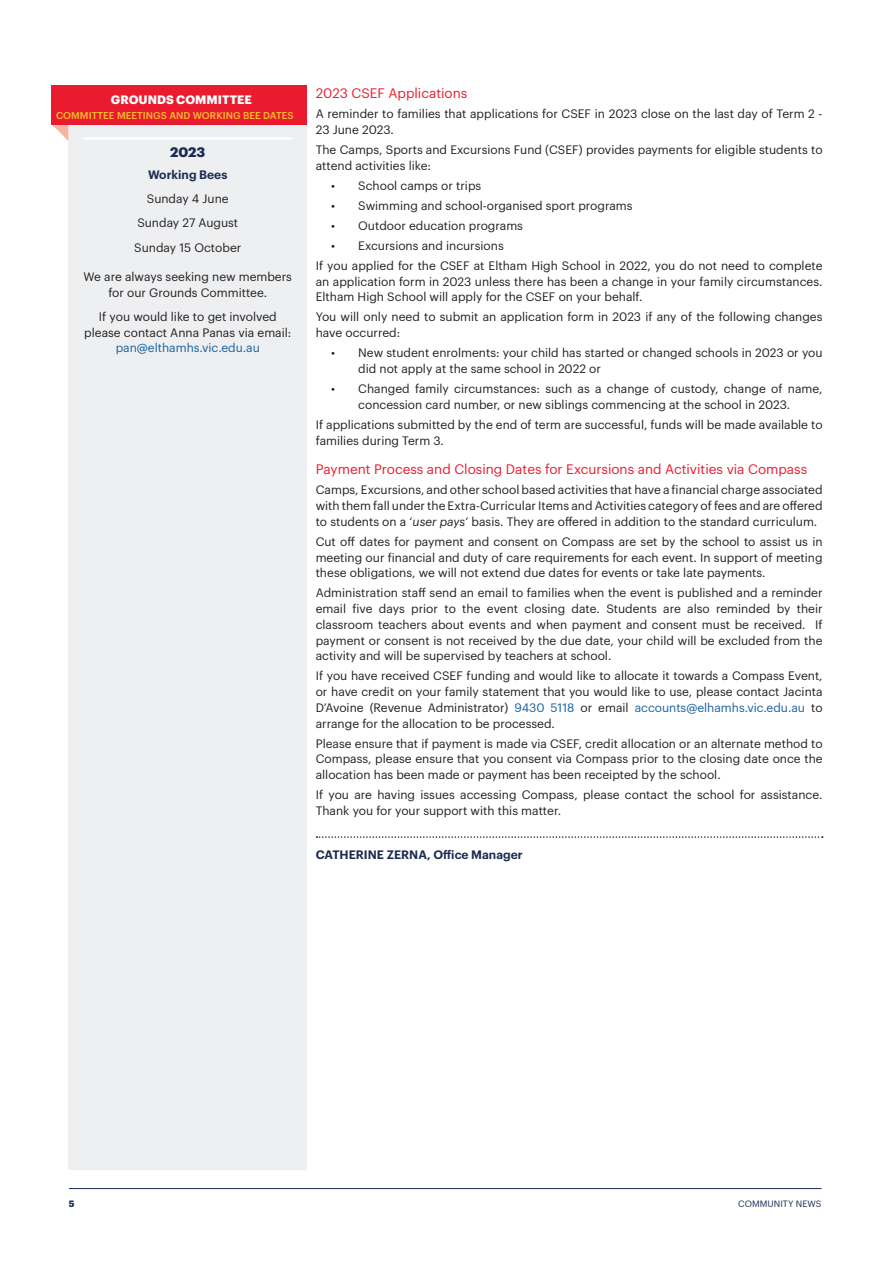
<style>
.page{position:relative;width:893px;height:1263px;background:#fff}
.page>*{position:absolute;margin:0;border:0;box-sizing:border-box;transform-origin:0 0}
.Sub_Headings{font:13.5px "Graphik";color:#ea1b2f}
.Sidebar__Date_head{font:700 13.5px "Graphik";color:#192b52}
.sub{font:12px/15.8px "Graphik";color:#231f20}
.Author_s_Name{font:600 12px "Graphik";color:#192b52}
.Sidebar__Heading{font:700 12px "Graphik";letter-spacing:.005em;color:#fff}
.Sidebar__Body_Text{font:600 12px "Graphik";color:#192b52}
.Sidebar__Sub_Headi{font:500 9.75px "Graphik";letter-spacing:.005em;color:#f9bf29}
.t1{font:9px "Graphik";letter-spacing:.005em;color:#192b52}
.t2{font:700 9px "Graphik";color:#192b52}
.s1{color:#1860a0}
.s2{font-style:italic}
</style>
<div class="page">
<hr style="left:69px;top:1188px;width:752px;height:1px;background:#192b52">
<div style="left:68px;top:85px;width:239px;height:1084px;background:#edeff0"></div>
<svg style="left:316px;top:836px;width:507px;height:2px"></svg>
<svg style="left:52px;top:124px;width:17px;height:17px"></svg>
<div style="left:52px;top:85px;width:255px;height:39px;background:#ea1b2f"></div>
<hr style="left:83px;top:137px;width:209px;height:2px;background:#fff">
<p class="Sidebar__Heading" style="left:111px;top:90px;width:142px">GROUNDS COMMITTEE</p>
<p class="Sidebar__Sub_Headi" style="left:56px;top:108px;width:239px">COMMITTEE MEETINGS AND WORKING BEE DATES</p>
<p class="Sidebar__Date_head" style="left:170px;top:141px;width:37px">2023</p>
<p class="Sidebar__Body_Text" style="left:148px;top:165px;width:81px">Working Bees</p>
<p class="sub" style="left:147px;top:190px;width:83px">Sunday 4 June</p>
<p class="sub" style="left:137px;top:214px;width:102px">Sunday 27 August</p>
<p class="sub" style="left:134px;top:239px;width:109px">Sunday 15 October</p>
<p class="sub" style="left:84px;top:268px;width:210px;text-align:center">We are always seeking new members for our Grounds Committee.</p>
<p class="sub" style="left:84px;top:308px;width:209px;text-align:center">If you would like to get involved please contact Anna Panas via email: <span class="s1">pan@elthamhs.vic.edu.au</span></p>
<p class="Sub_Headings" style="left:316px;top:83px;width:153px">2023 CSEF Applications</p>
<p class="sub" style="left:316px;top:105px;width:508px">A reminder to families that applications for CSEF in 2023 close on the last day of Term 2 -<br>23 June 2023.</p>
<p class="sub" style="left:316px;top:141px;width:508px">The Camps, Sports and Excursions Fund (CSEF) provides payments for eligible students to attend activities like:</p>
<p class="sub" style="left:331px;top:176px;width:152px">• School camps or trips</p>
<p class="sub" style="left:331px;top:196px;width:303px">• Swimming and school-organised sport programs</p>
<p class="sub" style="left:331px;top:216px;width:193px">• Outdoor education programs</p>
<p class="sub" style="left:331px;top:236px;width:174px">• Excursions and incursions</p>
<p class="sub" style="left:316px;top:256px;width:508px;text-align:justify">If you applied for the CSEF at Eltham High School in 2022, you do not need to complete an application form in 2023 unless there has been a change in your family circumstances.<br>Eltham High School will apply for the CSEF on your behalf.</p>
<p class="sub" style="left:316px;top:308px;width:508px">You will only need to submit an application form in 2023 if any of the following changes have occurred:</p>
<p class="sub" style="left:358px;top:344px;width:466px;text-indent:-27px">• New student enrolments: your child has started or changed schools in 2023 or you did not apply at the same school in 2022 or</p>
<p class="sub" style="left:331px;top:379px;width:493px;text-align:center">• Changed family circumstances: such as a change of custody, change of name, concession card number, or new siblings commencing at the school in 2023.</p>
<p class="sub" style="left:316px;top:415px;width:508px;line-height:16.5px">If applications submitted by the end of term are successful, funds will be made available to families during Term 3.</p>
<p class="Sub_Headings" style="left:316px;top:459px;width:493px">Payment Process and Closing Dates for Excursions and Activities via Compass</p>
<p class="sub" style="left:316px;top:481px;width:508px;text-align:justify">Camps, Excursions, and other school based activities that have a financial charge associated with them fall under the Extra-Curricular Items and Activities category of fees and are offered to students on a ‘<span class="s2">user pays</span>’ basis. They are offered in addition to the standard curriculum.</p>
<p class="sub" style="left:316px;top:532px;width:508px;text-align:justify">Cut off dates for payment and consent on Compass are set by the school to assist us in meeting our financial and duty of care requirements for each event. In support of meeting these obligations, we will not extend due dates for events or take late payments.</p>
<p class="sub" style="left:316px;top:584px;width:508px;text-align:justify">Administration staff send an email to families when the event is published and a reminder email five days prior to the event closing date. Students are also reminded by their classroom teachers about events and when payment and consent must be received. If payment or consent is not received by the due date, your child will be excluded from the activity and will be supervised by teachers at school.</p>
<p class="sub" style="left:316px;top:667px;width:508px;text-align:justify">If you have received CSEF funding and would like to allocate it towards a Compass Event, or have credit on your family statement that you would like to use, please contact Jacinta D’Avoine (Revenue Administrator) <span class="s1">9430 5118</span> or email <span class="s1">accounts@elhamhs.vic.edu.au</span> to arrange for the allocation to be processed.</p>
<p class="sub" style="left:316px;top:734px;width:508px;text-align:justify">Please ensure that if payment is made via CSEF, credit allocation or an alternate method to Compass, please ensure that you consent via Compass prior to the closing date once the allocation has been made or payment has been receipted by the school.</p>
<p class="sub" style="left:316px;top:786px;width:508px">If you are having issues accessing Compass, please contact the school for assistance.<br>Thank you for your support with this matter.</p>
<p class="Author_s_Name" style="left:316px;top:845px;width:208px">CATHERINE ZERNA, Office Manager</p>
<p class="t2" style="left:69px;top:1196px;width:7px">5</p>
<p class="t1" style="left:738px;top:1196px;width:85px">COMMUNITY NEWS</p>
</div>
